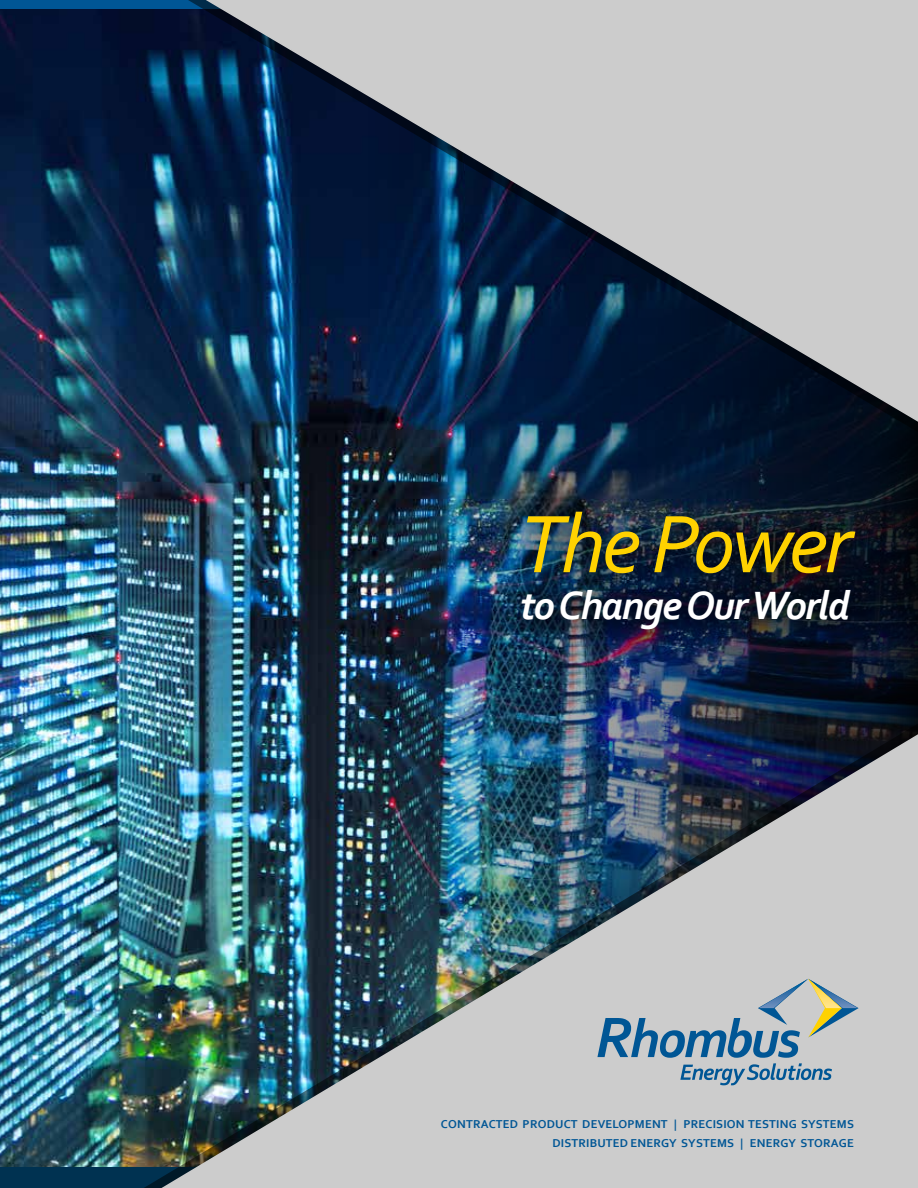
<style>
.page{position:relative;width:918px;height:1188px;background:#fff}
.page>*{position:absolute;margin:0;border:0;box-sizing:border-box;transform-origin:0 0}
.t1{font:italic 85.65px "Corbel";letter-spacing:-.04em;color:#ffd200}
.t2{font:italic 700 41.4px "Corbel";letter-spacing:-.04em;color:#fff}
.t3{font:700 12px/18.8px "Corbel";letter-spacing:.015em;color:#005695;text-align:right}
</style>
<div class="page">
<img style="left:0;top:8px;width:365px;height:1160px">
<div style="left:0;top:1168px;width:918px;height:20px;background:#003251"></div>
<img style="left:97px;top:715px;width:268px;height:453px">
<div style="left:0;top:0;width:918px;height:8px;background:#005695"></div>
<img style="left:365px;top:444px;width:553px;height:281px">
<img style="left:140px;top:725px;width:778px;height:463px">
<div style="left:494px;top:483px;width:390px;height:175px;background:#000;opacity:.75"></div>
<img style="left:114px;top:8px;width:804px;height:436px">
<svg style="left:180px;top:0;width:738px;height:431px;background:#637283"></svg>
<svg style="left:597px;top:979px;width:262px;height:106px;background:#a8b6bf"></svg>
<h1 class="t1" style="left:520px;top:491px;width:333px">The Power</h1>
<h2 class="t2" style="left:520px;top:580px;width:332px">to Change Our World</h2>
<p class="t3" style="left:441px;top:1114px;width:414px">CONTRACTED PRODUCT DEVELOPMENT | PRECISION TESTING SYSTEMS<br>DISTRIBUTED ENERGY SYSTEMS | ENERGY STORAGE</p>
</div>
